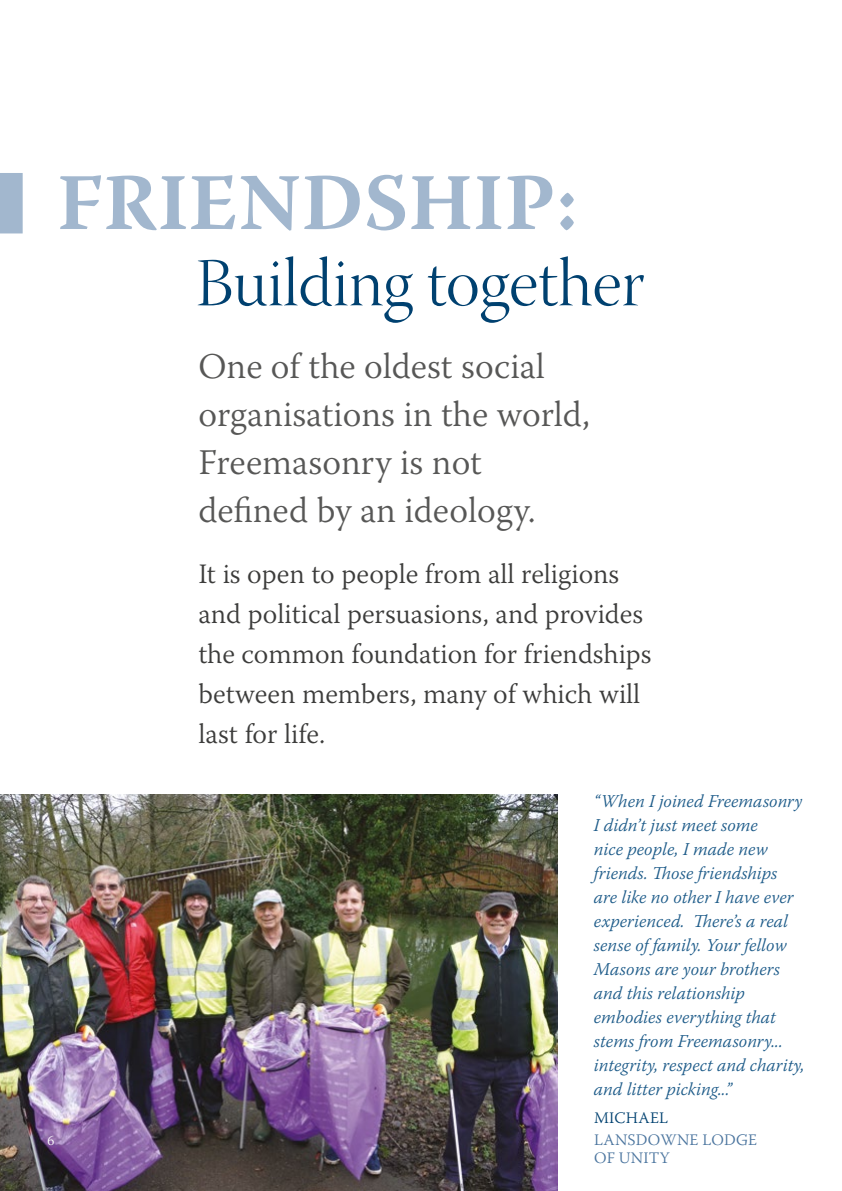
<style>
.page{position:relative;width:842px;height:1191px;background:#fff}
.page>*{position:absolute;margin:0;border:0;box-sizing:border-box;transform-origin:0 0}
.t1{font:700 80px "Warnock Pro";letter-spacing:.01em;color:#a2b7ce}
.t2{font:68px "Warnock Pro Light Disp";color:#004170}
.t3{font:300 36px/48px "Warnock Pro";color:#575756}
.t4{font:300 28px/40px "Warnock Pro";color:#3c3c3b}
.t5{font:italic 300 18px/24px "Warnock Pro";color:#1d5b89}
.t6{font:300 16px/18px "Warnock Pro";letter-spacing:.015em;color:#4a749e}
.t7{font:300 16px "Warnock Pro";letter-spacing:.015em;color:#004170}
.t8{font:300 14px "Warnock Pro";color:#fff}
</style>
<div class="page">
<img style="left:0;top:794px;width:558px;height:397px">
<svg style="left:0;top:173px;width:23px;height:60px"></svg>
<h1 class="t1" style="left:57px;top:154px;width:522px">FRIENDSHIP:</h1>
<h2 class="t2" style="left:196px;top:246px;width:450px">Building together</h2>
<p class="t8" style="left:48px;top:1132px;width:8px">6</p>
<h3 class="t3" style="left:198px;top:342px;width:393px">One of the oldest social organisations in the world,<br>Freemasonry is not defined by an ideology.</h3>
<h3 class="t4" style="left:198px;top:553px;width:455px">It is open to people from all religions and political persuasions, and provides the common foundation for friendships between members, many of which will last for life.</h3>
<p class="t5" style="left:594px;top:789px;width:212px">“When I joined Freemasonry<br>I didn’t just meet some<br>nice people, I made new friends. Those friendships are like no other I have ever experienced. There’s a real sense of family. Your fellow<br>Masons are your brothers and this relationship embodies everything that stems from Freemasonry... integrity, respect and charity, and litter picking...”</p>
<p class="t7" style="left:594px;top:1108px;width:76px">MICHAEL</p>
<p class="t6" style="left:594px;top:1130px;width:165px">LANSDOWNE LODGE<br>OF UNITY</p>
</div>
